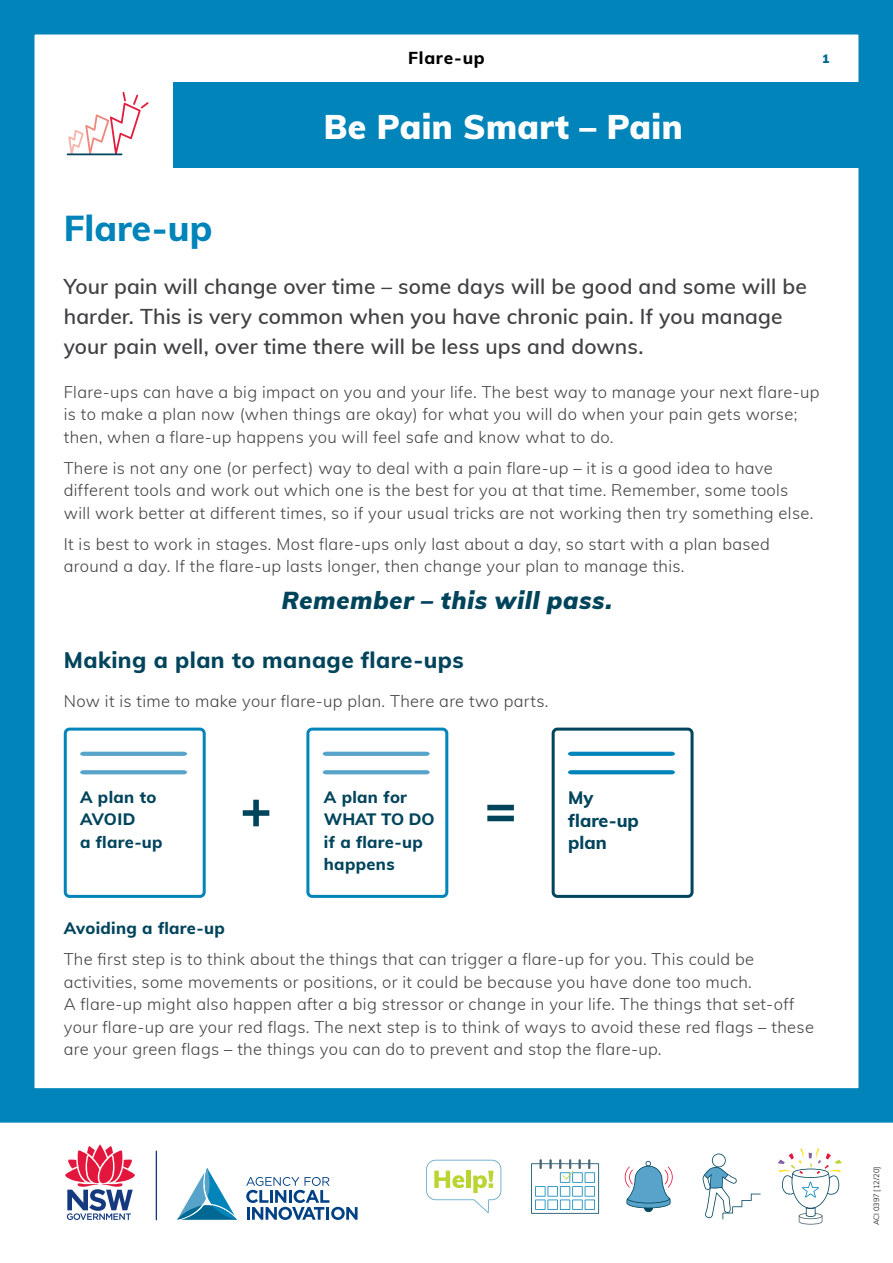
<style>
.page{position:relative;width:893px;height:1263px;background:#fff}
.page>*{position:absolute;margin:0;border:0;box-sizing:border-box;transform-origin:0 0}
.t1{font:800 36px "Muli";color:#0084b9}
.t2{font:900 33.45px "Muli";letter-spacing:.01em;color:#fff}
.Question_-_Dark_Blue{font:italic 900 24px "Muli";color:#00445c}
.t3{font:800 22.5px "Muli";letter-spacing:.02em;color:#00445c}
.Intro{font:600 21px/30px "Muli";letter-spacing:.005em;color:#414042}
.t4{font:800 18px/22.5px "Muli";color:#00445c}
.t5{font:800 17.25px "Muli";letter-spacing:.045em;color:#000}
.Body_11_15{font:300 16.5px/22.5px "Muli";letter-spacing:.02em;color:#414042}
.H2_-_Dark_Blue{font:800 16.5px/22.5px "Muli";letter-spacing:.02em;color:#00445c}
.t6{font:900 12px "Muli";color:#006892}
.t7{font:300 7.5px "Muli";letter-spacing:-.005em;color:#000}
</style>
<div class="page">
<div style="left:0;top:0;width:893px;height:1123px;border:34px solid #0084b9"></div>
<svg style="left:778px;top:1148px;width:64px;height:76px"></svg>
<svg style="left:702px;top:1153px;width:59px;height:66px"></svg>
<svg style="left:625px;top:1161px;width:48px;height:51px"></svg>
<svg style="left:531px;top:1159px;width:68px;height:55px"></svg>
<svg style="left:426px;top:1160px;width:75px;height:53px"></svg>
<hr style="left:156px;top:1150px;width:1px;height:70px;background:#15397f">
<svg style="left:65px;top:1144px;width:70px;height:76px"></svg>
<svg style="left:177px;top:1168px;width:181px;height:52px"></svg>
<div style="left:173px;top:82px;width:703px;height:85px;background:#0084b9"></div>
<hr style="left:17px;top:82px;width:4px;height:85px;background:#0084b9">
<hr style="left:67px;top:153px;width:55px;height:2px;background:#00455d">
<svg style="left:68px;top:92px;width:81px;height:63px"></svg>
<div style="left:64px;top:728px;width:142px;height:170px;border:3px solid #0084b9;border-radius:4px"></div>
<div style="left:306px;top:728px;width:142px;height:170px;border:3px solid #0084b9;border-radius:4px"></div>
<div style="left:552px;top:728px;width:142px;height:170px;border:3px solid #00455d;border-radius:4px"></div>
<svg style="left:80px;top:752px;width:107px;height:4px"></svg>
<svg style="left:323px;top:752px;width:107px;height:4px"></svg>
<svg style="left:568px;top:752px;width:107px;height:4px"></svg>
<svg style="left:80px;top:770px;width:107px;height:4px"></svg>
<svg style="left:323px;top:770px;width:107px;height:4px"></svg>
<svg style="left:568px;top:770px;width:107px;height:4px"></svg>
<svg style="left:487px;top:805px;width:27px;height:16px"></svg>
<svg style="left:243px;top:800px;width:26px;height:26px"></svg>
<p class="t5" style="left:408px;top:45px;width:78px">Flare-up</p>
<p class="t6" style="left:822px;top:50px;width:9px">1</p>
<p class="t1" style="left:64px;top:202px;width:150px">Flare-up</p>
<p class="t2" style="left:324px;top:102px;width:360px">Be Pain Smart – Pain</p>
<p class="Intro" style="left:64px;top:271px;width:744px">Your pain will change over time – some days will be good and some will be harder. This is very common when you have chronic pain. If you manage your pain well, over time there will be less ups and downs.</p>
<p class="Body_11_15" style="left:64px;top:380px;width:757px">Flare-ups can have a big impact on you and your life. The best way to manage your next flare-up is to make a plan now (when things are okay) for what you will do when your pain gets worse; then, when a flare-up happens you will feel safe and know what to do.</p>
<p class="Body_11_15" style="left:64px;top:456px;width:751px">There is not any one (or perfect) way to deal with a pain flare-up – it is a good idea to have different tools and work out which one is the best for you at that time. Remember, some tools will work better at different times, so if your usual tricks are not working then try something else.</p>
<p class="Body_11_15" style="left:64px;top:532px;width:708px">It is best to work in stages. Most flare-ups only last about a day, so start with a plan based around a day. If the flare-up lasts longer, then change your plan to manage this.</p>
<p class="Question_-_Dark_Blue" style="left:281px;top:583px;width:335px">Remember – this will pass.</p>
<h1 class="t3" style="left:64px;top:643px;width:402px">Making a plan to manage flare-ups</h1>
<p class="Body_11_15" style="left:64px;top:689px;width:486px">Now it is time to make your flare-up plan. There are two parts.</p>
<p class="H2_-_Dark_Blue" style="left:80px;top:785px;width:84px">A plan to<br>AVOID<br>a flare-up</p>
<p class="H2_-_Dark_Blue" style="left:324px;top:785px;width:112px">A plan for<br>WHAT TO DO if a flare-up happens</p>
<p class="t4" style="left:568px;top:786px;width:72px">My flare-up plan</p>
<p class="H2_-_Dark_Blue" style="left:64px;top:916px;width:163px">Avoiding a flare-up</p>
<p class="Body_11_15" style="left:64px;top:947px;width:752px">The first step is to think about the things that can trigger a flare-up for you. This could be activities, some movements or positions, or it could be because you have done too much.<br>A flare-up might also happen after a big stressor or change in your life. The things that set-off your flare-up are your red flags. The next step is to think of ways to avoid these red flags – these are your green flags – the things you can do to prevent and stop the flare-up.</p>
<p class="t7" style="left:871px;top:1225px;width:60px;rotate:-90deg">ACI 0397 [12/20]</p>
</div>
